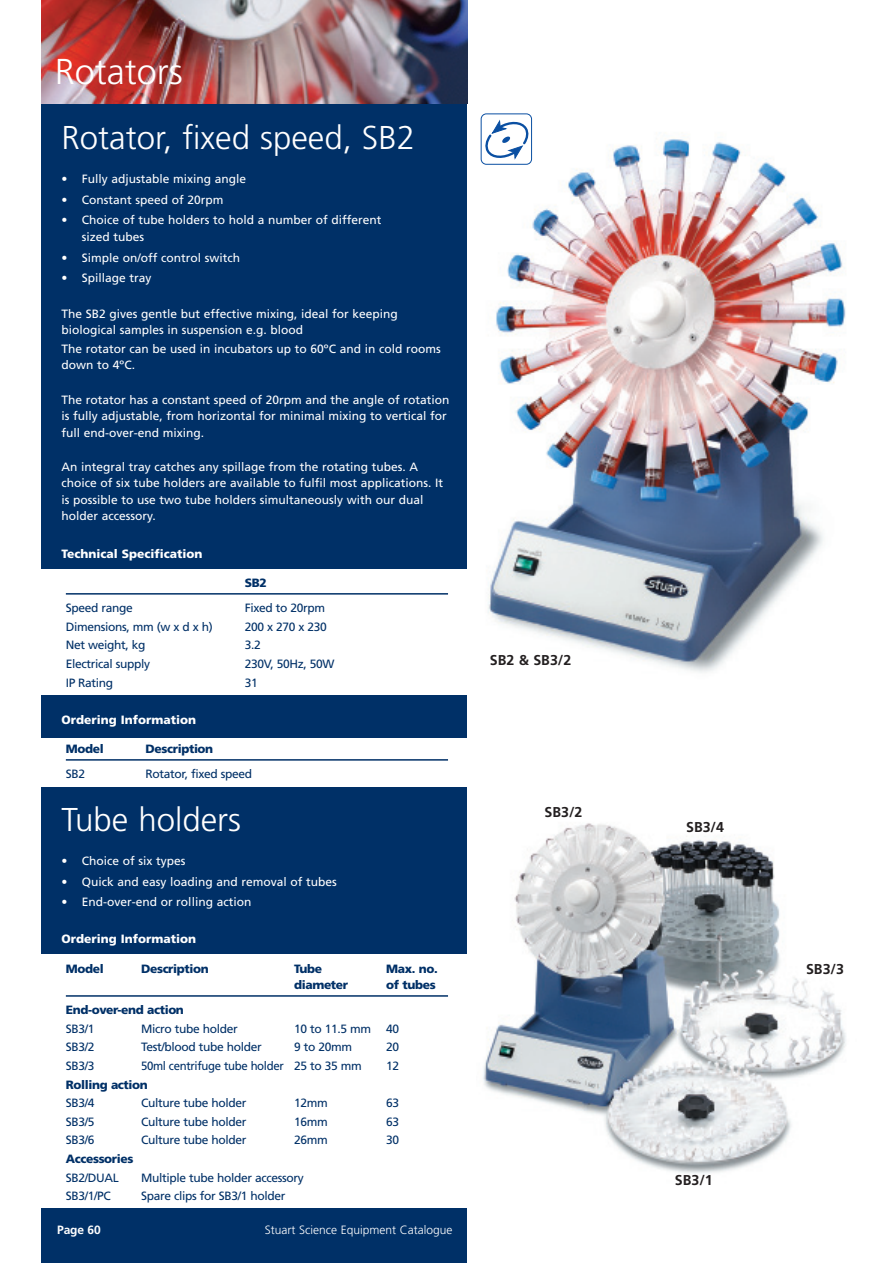
<style>
.page{position:relative;width:893px;height:1263px;background:#fff}
.page>*{position:absolute;margin:0;border:0;box-sizing:border-box;transform-origin:0 0}
.t1{font:300 36px "Frutiger";color:#fff}
.t2{font:300 33px "Frutiger";color:#fff}
.t3{font:700 14.25px "Frutiger";color:#231f20}
.t4{font:12px/16.5px "Frutiger";color:#fff}
.t5{font:12px "Frutiger";letter-spacing:-.03em;color:#003067}
.t6{font:900 12px "Frutiger";letter-spacing:-.03em;color:#003067}
.t7{font:900 12px "Frutiger";color:#fff}
.t8{font:12px "Frutiger";letter-spacing:-.03em;color:#003067;scale:.95 1}
.t9{font:300 12px "Frutiger";color:#fff}
.t10{font:700 12px "Frutiger";letter-spacing:-.01em;color:#fff}
</style>
<div class="page">
<img style="left:480px;top:122px;width:366px;height:551px">
<img style="left:483px;top:823px;width:363px;height:350px">
<div style="left:42px;top:0;width:425px;height:1263px;background:#003067"></div>
<img style="left:42px;top:0;width:425px;height:104px">
<div style="left:29px;top:954px;width:447px;height:253px;background:#fff"></div>
<div style="left:38px;top:739px;width:447px;height:48px;background:#fff"></div>
<div style="left:38px;top:569px;width:440px;height:126px;background:#fff"></div>
<hr style="left:66px;top:593px;width:382px;height:2px;background:#003067">
<hr style="left:66px;top:759px;width:382px;height:2px;background:#003067">
<hr style="left:66px;top:995px;width:382px;height:2px;background:#003067">
<div style="left:481px;top:113px;width:51px;height:52px;border:1px solid #0a4fa2;border-radius:5px"></div>
<svg style="left:482px;top:118px;width:49px;height:44px"></svg>
<h1 class="t1" style="left:55px;top:57px;width:129px">Rotators</h1>
<h2 class="t2" style="left:62px;top:125px;width:355px">Rotator, fixed speed, SB2</h2>
<p class="t4" style="left:62px;top:171px;width:186px">• Fully adjustable mixing angle</p>
<p class="t4" style="left:62px;top:192px;width:163px">• Constant speed of 20rpm</p>
<p class="t4" style="left:82px;top:213px;width:301px;text-indent:-20px">• Choice of tube holders to hold a number of different sized tubes</p>
<p class="t4" style="left:62px;top:250px;width:180px">• Simple on/off control switch</p>
<p class="t4" style="left:62px;top:271px;width:91px">• Spillage tray</p>
<p class="t4" style="left:62px;top:306px;width:338px">The SB2 gives gentle but effective mixing, ideal for keeping biological samples in suspension e.g. blood</p>
<p class="t4" style="left:62px;top:341px;width:381px">The rotator can be used in incubators up to 60ºC and in cold rooms down to 4ºC.</p>
<p class="t4" style="left:62px;top:392px;width:389px">The rotator has a constant speed of 20rpm and the angle of rotation is fully adjustable, from horizontal for minimal mixing to vertical for full end-over-end mixing.</p>
<p class="t4" style="left:62px;top:459px;width:383px">An integral tray catches any spillage from the rotating tubes. A choice of six tube holders are available to fulfil most applications. It is possible to use two tube holders simultaneously with our dual holder accessory.</p>
<p class="t7" style="left:62px;top:549px;width:142px">Technical Specification</p>
<p class="t6" style="left:245px;top:578px;width:23px">SB2</p>
<p class="t5" style="left:66px;top:603px;width:68px">Speed range</p>
<p class="t5" style="left:245px;top:603px;width:82px">Fixed to 20rpm</p>
<p class="t5" style="left:66px;top:622px;width:148px">Dimensions, mm (w x d x h)</p>
<p class="t5" style="left:245px;top:622px;width:84px">200 x 270 x 230</p>
<p class="t5" style="left:66px;top:640px;width:81px">Net weight, kg</p>
<p class="t5" style="left:245px;top:640px;width:18px">3.2</p>
<p class="t5" style="left:66px;top:659px;width:86px">Electrical supply</p>
<p class="t5" style="left:245px;top:659px;width:91px">230V, 50Hz, 50W</p>
<p class="t5" style="left:66px;top:677px;width:49px">IP Rating</p>
<p class="t5" style="left:245px;top:677px;width:15px">31</p>
<p class="t7" style="left:62px;top:715px;width:136px">Ordering Information</p>
<p class="t6" style="left:66px;top:744px;width:39px">Model</p>
<p class="t6" style="left:146px;top:744px;width:69px">Description</p>
<p class="t5" style="left:66px;top:769px;width:21px">SB2</p>
<p class="t5" style="left:146px;top:769px;width:108px">Rotator, fixed speed</p>
<h2 class="t2" style="left:62px;top:806px;width:181px">Tube holders</h2>
<p class="t4" style="left:62px;top:853px;width:125px">• Choice of six types</p>
<p class="t4" style="left:62px;top:874px;width:277px">• Quick and easy loading and removal of tubes</p>
<p class="t4" style="left:62px;top:895px;width:191px">• End-over-end or rolling action</p>
<p class="t7" style="left:62px;top:934px;width:136px">Ordering Information</p>
<p class="t6" style="left:66px;top:963px;width:39px">Model</p>
<p class="t6" style="left:141px;top:963px;width:69px">Description</p>
<p class="t6" style="left:294px;top:963px;width:30px">Tube</p>
<p class="t6" style="left:386px;top:963px;width:53px">Max. no.</p>
<p class="t6" style="left:294px;top:980px;width:56px">diameter</p>
<p class="t6" style="left:386px;top:980px;width:51px">of tubes</p>
<p class="t6" style="left:66px;top:1005px;width:120px">End-over-end action</p>
<p class="t5" style="left:66px;top:1024px;width:30px">SB3/1</p>
<p class="t5" style="left:141px;top:1024px;width:98px">Micro tube holder</p>
<p class="t5" style="left:294px;top:1024px;width:79px">10 to 11.5 mm</p>
<p class="t5" style="left:386px;top:1024px;width:15px">40</p>
<p class="t5" style="left:66px;top:1042px;width:30px">SB3/2</p>
<p class="t5" style="left:141px;top:1042px;width:122px">Test/blood tube holder</p>
<p class="t5" style="left:294px;top:1042px;width:60px">9 to 20mm</p>
<p class="t5" style="left:386px;top:1042px;width:15px">20</p>
<p class="t5" style="left:66px;top:1061px;width:30px">SB3/3</p>
<p class="t8" style="left:141px;top:1061px;width:234px">50ml centrifuge tube holder 25 to 35 mm</p>
<p class="t5" style="left:386px;top:1061px;width:15px">12</p>
<p class="t6" style="left:66px;top:1079px;width:83px">Rolling action</p>
<p class="t5" style="left:66px;top:1098px;width:30px">SB3/4</p>
<p class="t5" style="left:141px;top:1098px;width:107px">Culture tube holder</p>
<p class="t5" style="left:294px;top:1098px;width:35px">12mm</p>
<p class="t5" style="left:386px;top:1098px;width:15px">63</p>
<p class="t5" style="left:66px;top:1117px;width:30px">SB3/5</p>
<p class="t5" style="left:141px;top:1117px;width:107px">Culture tube holder</p>
<p class="t5" style="left:294px;top:1117px;width:35px">16mm</p>
<p class="t5" style="left:386px;top:1117px;width:15px">63</p>
<p class="t5" style="left:66px;top:1135px;width:30px">SB3/6</p>
<p class="t5" style="left:141px;top:1135px;width:107px">Culture tube holder</p>
<p class="t5" style="left:294px;top:1135px;width:35px">26mm</p>
<p class="t5" style="left:386px;top:1135px;width:15px">30</p>
<p class="t6" style="left:66px;top:1154px;width:69px">Accessories</p>
<p class="t5" style="left:66px;top:1173px;width:54px">SB2/DUAL</p>
<p class="t5" style="left:141px;top:1173px;width:164px">Multiple tube holder accessory</p>
<p class="t5" style="left:66px;top:1191px;width:46px">SB3/1/PC</p>
<p class="t5" style="left:141px;top:1191px;width:146px">Spare clips for SB3/1 holder</p>
<p class="t10" style="left:57px;top:1225px;width:45px">Page 60</p>
<p class="t9" style="left:265px;top:1225px;width:189px">Stuart Science Equipment Catalogue</p>
<p class="t3" style="left:490px;top:655px;width:83px">SB2 &amp; SB3/2</p>
<p class="t3" style="left:544px;top:807px;width:40px">SB3/2</p>
<p class="t3" style="left:686px;top:821px;width:40px">SB3/4</p>
<p class="t3" style="left:675px;top:1174px;width:40px">SB3/1</p>
<p class="t3" style="left:806px;top:963px;width:40px">SB3/3</p>
</div>
